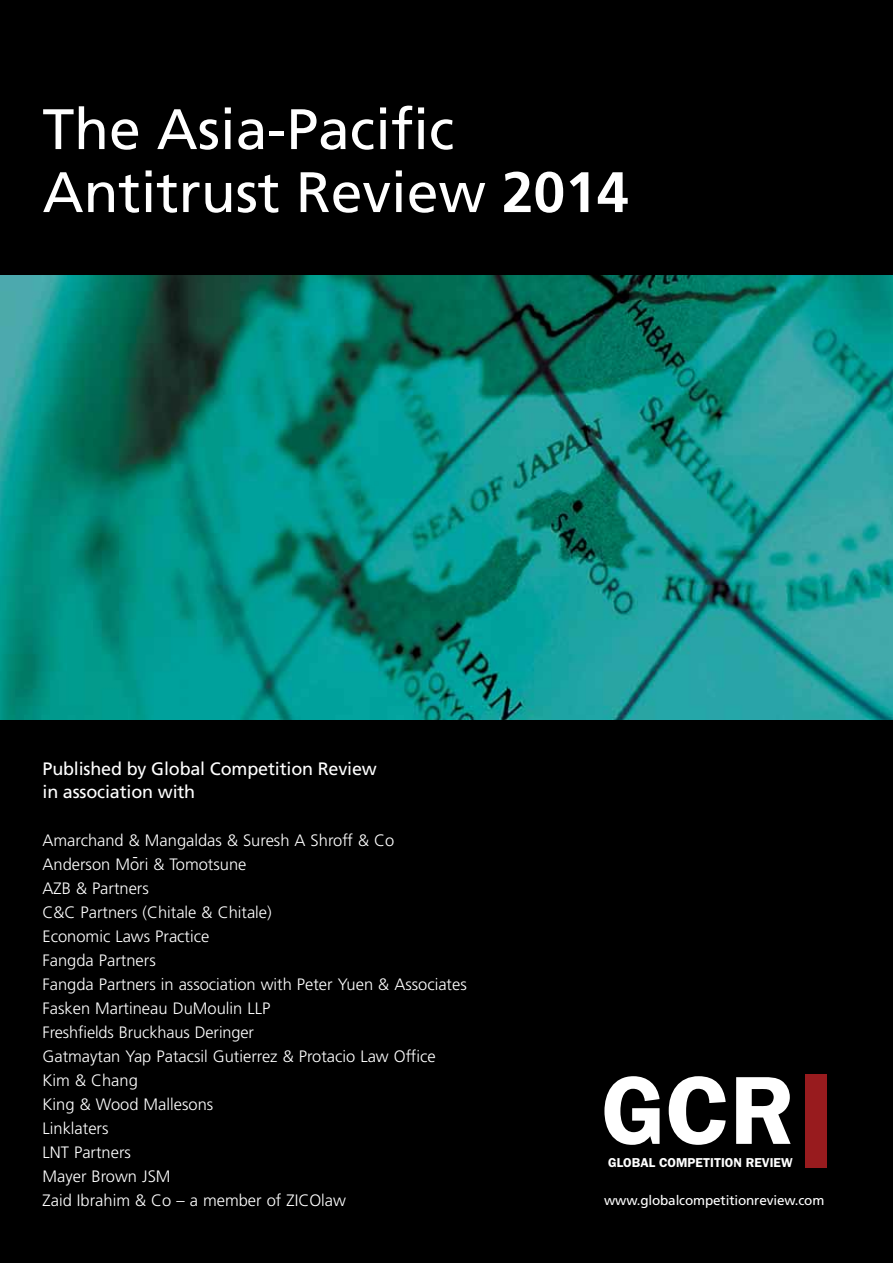
<style>
.page{position:relative;width:893px;height:1263px;background:#000}
.page>*{position:absolute;margin:0;border:0;box-sizing:border-box;transform-origin:0 0}
.t1{font:600 97.2px "Franklin Gothic";color:#fff}
.t2{font:57px/63px "Frutiger";color:#fff}
.t3{font:18px/22.5px "Frutiger";letter-spacing:-.01em;color:#fff}
.t4{font:300 16.5px/24px "Frutiger";color:#fff}
.t5{font:13.5px "Frutiger";letter-spacing:-.01em;color:#fff}
.t6{font:600 12.9px "Franklin Gothic";color:#fff}
.s1{font-weight:700}
</style>
<div class="page">
<div style="left:805px;top:1074px;width:22px;height:93px;background:#981b1e"></div>
<img style="left:0;top:276px;width:893px;height:443px">
<h2 class="t2" style="left:43px;top:98px;width:588px">The Asia-Pacific<br>Antitrust Review <span class="s1">2014</span></h2>
<p class="t3" style="left:43px;top:758px;width:336px">Published by Global Competition Review in association with</p>
<p class="t4" style="left:43px;top:828px;width:353px">Amarchand &amp; Mangaldas &amp; Suresh A Shroff &amp; Co<br>Anderson Mori &amp; Tomotsune</p>
<p class="t4" style="left:43px;top:841px;width:108px;line-height:31.5px;text-indent:90px">-<br>AZB &amp; Partners</p>
<p class="t4" style="left:43px;top:900px;width:426px">C&amp;C Partners (Chitale &amp; Chitale)<br>Economic Laws Practice<br>Fangda Partners<br>Fangda Partners in association with Peter Yuen &amp; Associates<br>Fasken Martineau DuMoulin LLP<br>Freshfields Bruckhaus Deringer<br>Gatmaytan Yap Patacsil Gutierrez &amp; Protacio Law Office<br>Kim &amp; Chang<br>King &amp; Wood Mallesons<br>Linklaters<br>LNT Partners<br>Mayer Brown JSM<br>Zaid Ibrahim &amp; Co – a member of ZICOlaw</p>
<h1 class="t1" style="left:601px;top:1053px;width:194px">GCR</h1>
<p class="t6" style="left:608px;top:1155px;width:186px">GLOBAL COMPETITION REVIEW</p>
<p class="t5" style="left:604px;top:1192px;width:222px">www.globalcompetitionreview.com</p>
</div>
